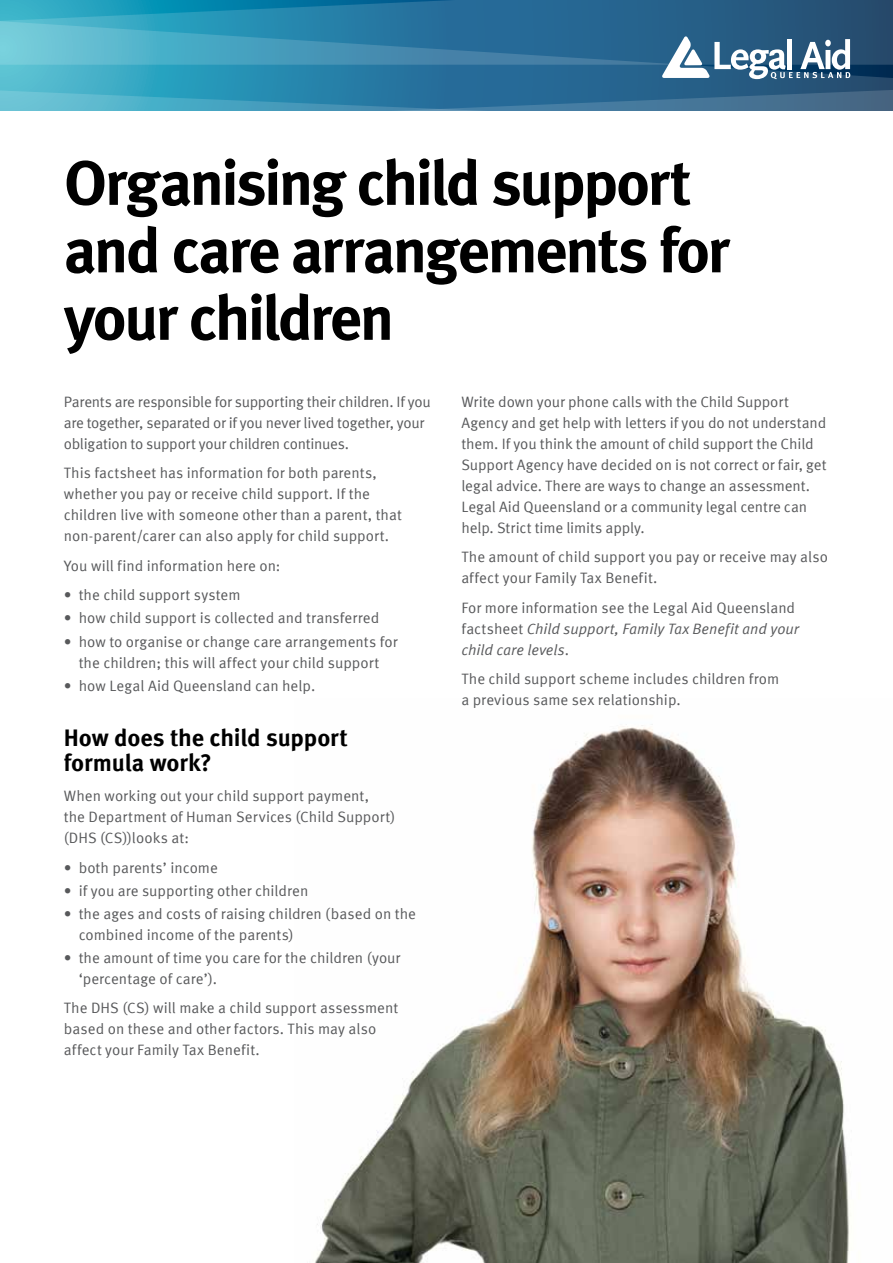
<style>
.page{position:relative;width:893px;height:1263px;background:#fff}
.page>*{position:absolute;margin:0;border:0;box-sizing:border-box;transform-origin:0 0}
.t1{font:700 63px/67.5px "Meta Offc";letter-spacing:-.045em;color:#000}
.t2{font:700 24px/25.5px "Meta Offc";letter-spacing:-.005em;color:#000}
.t3{font:15px/21px "Meta Offc Norm";color:#58595b}
.t4{font:15px/21px "Meta Offc Norm";letter-spacing:-.02em;color:#58595b}
.t5{font:15px/21px "Meta Offc Norm Ita";color:#58595b}
.s1{font-family:"Meta Offc Norm"}
</style>
<div class="page">
<img style="left:315px;top:724px;width:535px;height:539px">
<svg style="left:0;top:0;width:893px;height:111px;background:#3882a5"></svg>
<h1 class="t1" style="left:64px;top:151px;width:668px">Organising child support and care arrangements for your children</h1>
<p class="t4" style="left:64px;top:391px;width:368px">Parents are responsible for supporting their children. If you are together, separated or if you never lived together, your obligation to support your children continues.</p>
<p class="t3" style="left:64px;top:463px;width:340px">This factsheet has information for both parents, whether you pay or receive child support. If the children live with someone other than a parent, that non-parent/carer can also apply for child support.</p>
<p class="t3" style="left:64px;top:555px;width:218px">You will find information here on:</p>
<p class="t3" style="left:64px;top:585px;width:178px">• the child support system</p>
<p class="t3" style="left:64px;top:608px;width:317px">• how child support is collected and transferred</p>
<p class="t3" style="left:64px;top:631px;width:335px;text-align:center">• how to organise or change care arrangements for the children; this will affect your child support</p>
<p class="t3" style="left:64px;top:675px;width:253px">• how Legal Aid Queensland can help.</p>
<h2 class="t2" style="left:64px;top:726px;width:286px">How does the child support formula work?</h2>
<p class="t3" style="left:64px;top:786px;width:333px">When working out your child support payment,<br>the Department of Human Services (Child Support) (DHS (CS))looks at:</p>
<p class="t3" style="left:64px;top:857px;width:156px">• both parents’ income</p>
<p class="t3" style="left:64px;top:880px;width:246px">• if you are supporting other children</p>
<p class="t3" style="left:79px;top:903px;width:339px;text-indent:-15px">• the ages and costs of raising children (based on the combined income of the parents)</p>
<p class="t3" style="left:79px;top:947px;width:323px;text-indent:-15px">• the amount of time you care for the children (your ‘percentage of care’).</p>
<p class="t3" style="left:64px;top:998px;width:336px">The DHS (CS) will make a child support assessment based on these and other factors. This may also affect your Family Tax Benefit.</p>
<p class="t3" style="left:461px;top:391px;width:367px">Write down your phone calls with the Child Support Agency and get help with letters if you do not understand them. If you think the amount of child support the Child Support Agency have decided on is not correct or fair, get legal advice. There are ways to change an assessment.<br>Legal Aid Queensland or a community legal centre can help. Strict time limits apply.</p>
<p class="t3" style="left:461px;top:547px;width:368px">The amount of child support you pay or receive may also affect your Family Tax Benefit.</p>
<p class="t3" style="left:461px;top:597px;width:335px">For more information see the Legal Aid Queensland</p>
<p class="t5" style="left:461px;top:618px;width:339px"><span class="s1">factsheet</span> Child support, Family Tax Benefit and your child care levels<span class="s1">.</span></p>
<p class="t3" style="left:461px;top:669px;width:319px">The child support scheme includes children from a previous same sex relationship.</p>
</div>
